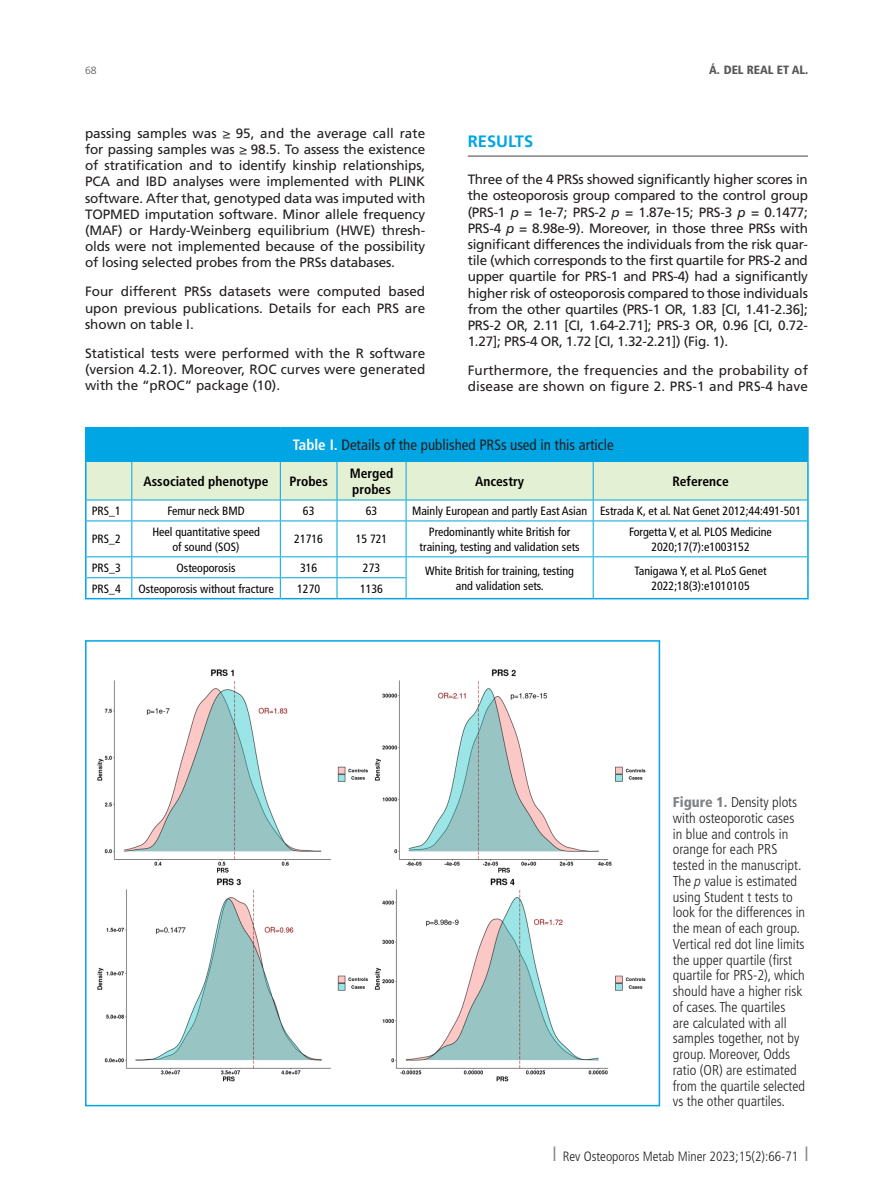
<style>
.page{position:relative;width:893px;height:1191px;background:#fff}
.page>*{position:absolute;margin:0;border:0;box-sizing:border-box;transform-origin:0 0}
.Ladillo_1{font:700 16.5px "Frutiger LT Pro";color:#00a5e3}
.Titulo_tabla{font:condensed 15px "Frutiger LT Pro";color:#231f20}
.FIGURA_NÚMERO{font:300 condensed 14.25px/15.8px "Frutiger LT Pro";color:#231f20}
.t1{font:13.5px/16.2px "Frutiger LT Pro";color:#231f20;text-align:justify}
.CABECERA_TABLA{font:700 condensed 13.5px/16.5px "Frutiger LT Pro";color:#000}
.t2{font:300 condensed 13.5px "Frutiger LT Pro";color:#231f20}
.INTERIOR_TABLA{font:condensed 12px/15px "Frutiger LT Pro";color:#000;text-align:center}
.t3{font:900 condensed 12px "Frutiger LT Pro";color:#57585a}
.t4{font:300 10.5px "Frutiger LT Pro";color:#57585a}
.s1{font-style:italic}
.s2{font-weight:700;color:#fff}
.s3{font-weight:900;color:#808285}
.s4{color:#808285}
</style>
<div class="page">
<hr style="left:468px;top:155px;width:340px;height:2px;background:#808285">
<div style="left:86px;top:428px;width:722px;height:33px;background:#00a5e3"></div>
<hr style="left:85px;top:427px;width:47px;height:1px;background:#00a5e3">
<hr style="left:85px;top:428px;width:2px;height:33px;background:#00a5e3">
<hr style="left:132px;top:427px;width:148px;height:1px;background:#00a5e3">
<hr style="left:280px;top:427px;width:57px;height:1px;background:#00a5e3">
<hr style="left:337px;top:427px;width:69px;height:1px;background:#00a5e3">
<hr style="left:406px;top:427px;width:187px;height:1px;background:#00a5e3">
<hr style="left:593px;top:427px;width:216px;height:1px;background:#00a5e3">
<hr style="left:807px;top:428px;width:2px;height:33px;background:#00a5e3">
<hr style="left:85px;top:461px;width:2px;height:39px;background:#00a5e3">
<hr style="left:807px;top:461px;width:2px;height:39px;background:#00a5e3">
<hr style="left:85px;top:500px;width:2px;height:21px;background:#00a5e3">
<hr style="left:807px;top:500px;width:2px;height:21px;background:#00a5e3">
<hr style="left:85px;top:521px;width:2px;height:36px;background:#00a5e3">
<hr style="left:807px;top:521px;width:2px;height:36px;background:#00a5e3">
<hr style="left:85px;top:557px;width:2px;height:21px;background:#00a5e3">
<hr style="left:807px;top:557px;width:2px;height:21px;background:#00a5e3">
<hr style="left:807px;top:578px;width:2px;height:20px;background:#00a5e3">
<hr style="left:406px;top:598px;width:187px;height:1px;background:#00a5e3">
<hr style="left:593px;top:598px;width:216px;height:1px;background:#00a5e3">
<hr style="left:85px;top:578px;width:2px;height:20px;background:#00a5e3">
<hr style="left:85px;top:598px;width:47px;height:1px;background:#00a5e3">
<hr style="left:132px;top:598px;width:148px;height:1px;background:#00a5e3">
<hr style="left:280px;top:598px;width:57px;height:1px;background:#00a5e3">
<hr style="left:337px;top:598px;width:69px;height:1px;background:#00a5e3">
<svg style="left:86px;top:461px;width:722px;height:59px"></svg>
<hr style="left:87px;top:520px;width:45px;height:1px;background:#00a5e3">
<hr style="left:132px;top:520px;width:148px;height:1px;background:#00a5e3">
<hr style="left:131px;top:521px;width:1px;height:35px;background:#00a5e3">
<hr style="left:280px;top:520px;width:57px;height:1px;background:#00a5e3">
<hr style="left:280px;top:521px;width:1px;height:35px;background:#00a5e3">
<hr style="left:337px;top:520px;width:69px;height:1px;background:#00a5e3">
<hr style="left:337px;top:521px;width:1px;height:35px;background:#00a5e3">
<hr style="left:406px;top:520px;width:187px;height:1px;background:#00a5e3">
<hr style="left:406px;top:521px;width:1px;height:35px;background:#00a5e3">
<hr style="left:593px;top:520px;width:214px;height:1px;background:#00a5e3">
<hr style="left:593px;top:521px;width:1px;height:35px;background:#00a5e3">
<hr style="left:87px;top:556px;width:45px;height:1px;background:#00a5e3">
<hr style="left:132px;top:556px;width:148px;height:1px;background:#00a5e3">
<hr style="left:280px;top:556px;width:57px;height:1px;background:#00a5e3">
<hr style="left:337px;top:556px;width:69px;height:1px;background:#00a5e3">
<hr style="left:406px;top:556px;width:187px;height:1px;background:#00a5e3">
<hr style="left:593px;top:556px;width:214px;height:1px;background:#00a5e3">
<svg style="left:593px;top:557px;width:1px;height:41px"></svg>
<hr style="left:87px;top:577px;width:45px;height:1px;background:#00a5e3">
<hr style="left:132px;top:577px;width:148px;height:1px;background:#00a5e3">
<svg style="left:131px;top:557px;width:1px;height:41px"></svg>
<hr style="left:280px;top:577px;width:57px;height:1px;background:#00a5e3">
<svg style="left:280px;top:557px;width:1px;height:41px"></svg>
<hr style="left:337px;top:577px;width:69px;height:1px;background:#00a5e3">
<svg style="left:337px;top:557px;width:1px;height:41px"></svg>
<svg style="left:406px;top:557px;width:1px;height:41px"></svg>
<img style="left:97px;top:669px;width:549px;height:413px">
<div style="left:85px;top:640px;width:575px;height:466px;border:2px solid #00a5e3"></div>
<p class="t4" style="left:85px;top:64px;width:13px">68</p>
<p class="t3" style="left:709px;top:62px;width:53px">Á. Del Real</p>
<p class="t3" style="left:777px;top:62px;width:33px">ET AL.</p>
<p class="t1" style="left:85px;top:125px;width:342px">passing samples was ≥ 95, and the average call rate for passing samples was ≥ 98.5. To assess the existence of stratification and to identify kinship relationships, PCA and IBD analyses were implemented with PLINK software. After that, genotyped data was imputed with TOPMED imputation software. Minor allele frequency (MAF) or Hardy-Weinberg equilibrium (HWE) thresh&shy;olds were not implemented because of the possibility of losing selected probes from the PRSs databases.</p>
<p class="t1" style="left:85px;top:284px;width:342px">Four different PRSs datasets were computed based upon previous publications. Details for each PRS are shown on table I.</p>
<p class="t1" style="left:85px;top:345px;width:342px">Statistical tests were performed with the R software (version 4.2.1). Moreover, ROC curves were generated with the “pROC” package (10).</p>
<p class="Ladillo_1" style="left:468px;top:131px;width:67px">RESULTS</p>
<p class="t1" style="left:468px;top:171px;width:342px">Three of the 4 PRSs showed significantly higher scores in the osteoporosis group compared to the control group (PRS-1 <span class="s1">p</span> = 1e-7; PRS-2 <span class="s1">p</span> = 1.87e-15; PRS-3 <span class="s1">p</span> = 0.1477; PRS-4 <span class="s1">p</span> = 8.98e-9). Moreover, in those three PRSs with significant differences the individuals from the risk quar&shy;tile (which corresponds to the first quartile for PRS-2 and upper quartile for PRS-1 and PRS-4) had a significantly higher risk of osteoporosis compared to those individuals from the other quartiles (PRS-1 OR, 1.83 [CI, 1.41-2.36]; PRS-2 OR, 2.11 [CI, 1.64-2.71]; PRS-3 OR, 0.96 [CI, 0.72- 1.27]; PRS-4 OR, 1.72 [CI, 1.32-2.21]) (Fig. 1).</p>
<p class="t1" style="left:468px;top:362px;width:342px">Furthermore, the frequencies and the probability of disease are shown on figure 2. PRS-1 and PRS-4 have</p>
<p class="Titulo_tabla" style="left:293px;top:436px;width:322px"><span class="s2">Table I.</span> Details of the published PRSs used in this article</p>
<p class="CABECERA_TABLA" style="left:144px;top:473px;width:127px">Associated phenotype</p>
<p class="CABECERA_TABLA" style="left:289px;top:473px;width:40px">Probes</p>
<p class="CABECERA_TABLA" style="left:350px;top:464px;width:45px">Merged probes</p>
<p class="CABECERA_TABLA" style="left:475px;top:473px;width:51px">Ancestry</p>
<p class="CABECERA_TABLA" style="left:672px;top:473px;width:58px">Reference</p>
<p class="INTERIOR_TABLA" style="left:92px;top:503px;width:31px">PRS_1</p>
<p class="INTERIOR_TABLA" style="left:167px;top:503px;width:79px">Femur neck BMD</p>
<p class="INTERIOR_TABLA" style="left:303px;top:503px;width:13px">63</p>
<p class="INTERIOR_TABLA" style="left:366px;top:503px;width:13px">63</p>
<p class="INTERIOR_TABLA" style="left:412px;top:503px;width:177px">Mainly European and partly East Asian</p>
<p class="INTERIOR_TABLA" style="left:600px;top:503px;width:203px">Estrada K, et al. Nat Genet 2012;44:491-501</p>
<p class="INTERIOR_TABLA" style="left:92px;top:532px;width:31px">PRS_2</p>
<p class="INTERIOR_TABLA" style="left:152px;top:524px;width:109px">Heel quantitative speed of sound (SOS)</p>
<p class="INTERIOR_TABLA" style="left:294px;top:532px;width:30px">21716</p>
<p class="INTERIOR_TABLA" style="left:356px;top:532px;width:33px">15 721</p>
<p class="INTERIOR_TABLA" style="left:420px;top:524px;width:162px">Predominantly white British for training, testing and validation sets</p>
<p class="INTERIOR_TABLA" style="left:629px;top:524px;width:144px">Forgetta V, et al. PLOS Medicine<br>2020;17(7):e1003152</p>
<p class="INTERIOR_TABLA" style="left:92px;top:560px;width:31px">PRS_3</p>
<p class="INTERIOR_TABLA" style="left:177px;top:560px;width:60px">Osteoporosis</p>
<p class="INTERIOR_TABLA" style="left:300px;top:560px;width:19px">316</p>
<p class="INTERIOR_TABLA" style="left:363px;top:560px;width:19px">273</p>
<p class="INTERIOR_TABLA" style="left:425px;top:563px;width:150px">White British for training, testing and validation sets.</p>
<p class="INTERIOR_TABLA" style="left:634px;top:563px;width:134px">Tanigawa Y, et al. PLoS Genet<br>2022;18(3):e1010105</p>
<p class="INTERIOR_TABLA" style="left:92px;top:581px;width:31px">PRS_4</p>
<p class="INTERIOR_TABLA" style="left:138px;top:581px;width:137px">Osteoporosis without fracture</p>
<p class="INTERIOR_TABLA" style="left:297px;top:581px;width:25px">1270</p>
<p class="INTERIOR_TABLA" style="left:360px;top:581px;width:25px">1136</p>
<p class="FIGURA_NÚMERO" style="left:673px;top:794px;width:134px"><span class="s3">Figure 1.</span> Density plots with osteoporotic cases in blue and controls in orange for each PRS tested in the manuscript.<br>The <span class="s1">p</span> value is estimated using Student t tests to look for the differences in the mean of each group.<br>Vertical red dot line limits the upper quartile (first quartile for PRS-2), which should have a higher risk of cases. The quartiles are calculated with all samples together, not by group. Moreover, Odds ratio (OR) are estimated from the quartile selected vs the other quartiles.</p>
<p class="t2" style="left:553px;top:1148px;width:256px"><span class="s4">❘</span> Rev Osteoporos Metab Miner 2023;15(2):66-71 <span class="s4">❘</span></p>
</div>
